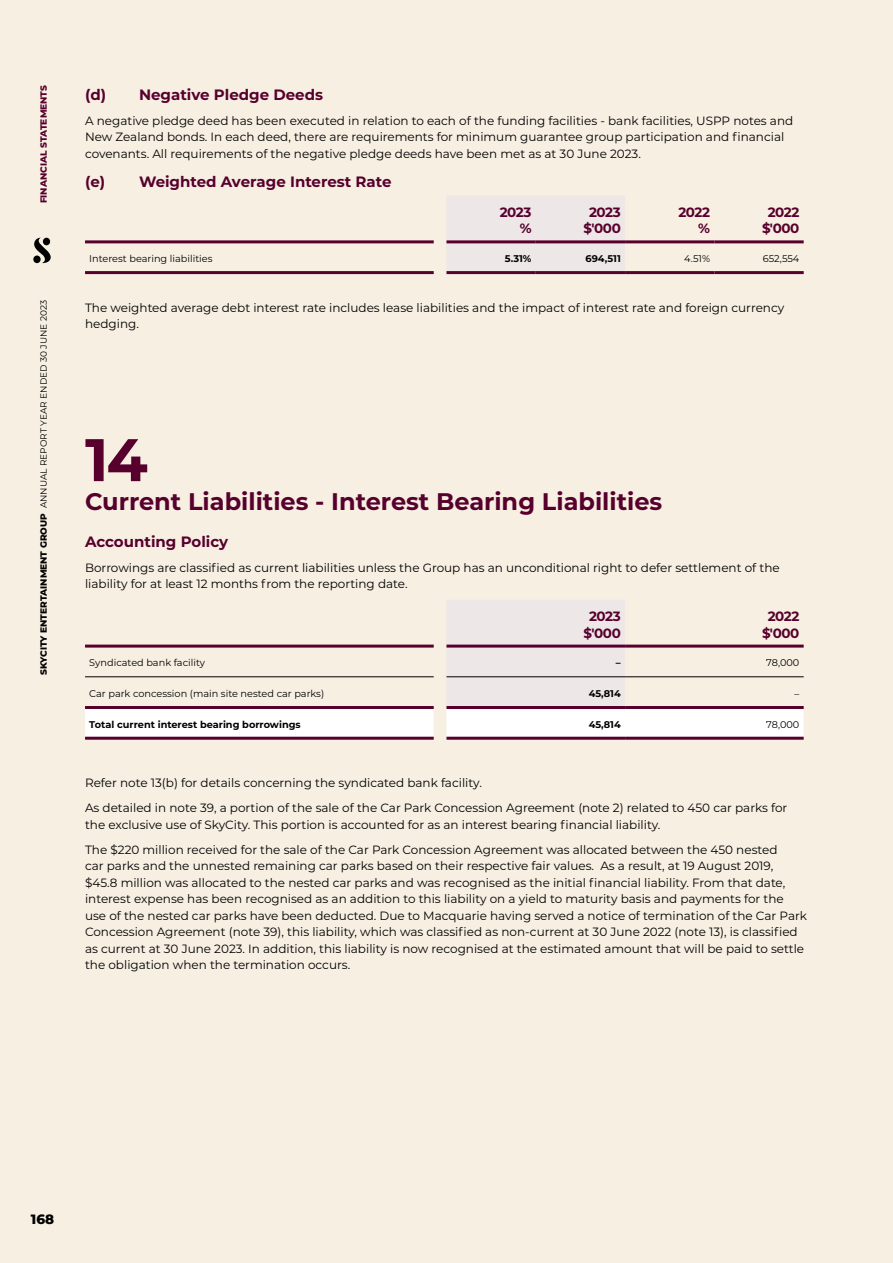
<style>
.page{position:relative;width:893px;height:1263px;background:#f6efe2}
.page>*{position:absolute;margin:0;border:0;box-sizing:border-box;transform-origin:0 0}
.t1{font:700 60px "Montserrat";color:#58002d}
.t2{font:700 24px "Montserrat";color:#58002d}
.t3{font:700 15px "Montserrat";color:#58002d}
.t4{font:700 13.5px/16.2px "Montserrat";letter-spacing:-.03em;color:#58002d;text-align:center}
.t5{font:800 13.5px "Montserrat";color:#000}
.t6{font:12px/16.5px "Montserrat";color:#000}
.t7{font:9.75px "Montserrat";color:#000}
.t8{font:700 9.75px "Montserrat";color:#000}
.t9{font:9px "Montserrat";color:#000}
.t10{font:800 9px "Montserrat";color:#58002d}
.s1{font-weight:800}
</style>
<div class="page">
<svg style="left:446px;top:243px;width:179px;height:1px"></svg>
<hr style="left:85px;top:240px;width:349px;height:3px;background:#58002d">
<hr style="left:85px;top:271px;width:349px;height:3px;background:#58002d">
<hr style="left:446px;top:240px;width:90px;height:3px;background:#58002d">
<hr style="left:536px;top:240px;width:89px;height:3px;background:#58002d">
<hr style="left:625px;top:240px;width:89px;height:3px;background:#58002d">
<hr style="left:714px;top:240px;width:90px;height:3px;background:#58002d">
<hr style="left:446px;top:271px;width:90px;height:3px;background:#58002d">
<hr style="left:536px;top:271px;width:89px;height:3px;background:#58002d">
<hr style="left:625px;top:271px;width:89px;height:3px;background:#58002d">
<hr style="left:714px;top:271px;width:90px;height:3px;background:#58002d">
<svg style="left:85px;top:644px;width:719px;height:93px"></svg>
<hr style="left:85px;top:645px;width:349px;height:3px;background:#58002d">
<hr style="left:446px;top:645px;width:179px;height:3px;background:#58002d">
<hr style="left:625px;top:645px;width:179px;height:3px;background:#58002d">
<hr style="left:85px;top:706px;width:349px;height:3px;background:#58002d">
<hr style="left:85px;top:737px;width:349px;height:3px;background:#58002d">
<hr style="left:446px;top:706px;width:179px;height:3px;background:#58002d">
<hr style="left:625px;top:706px;width:179px;height:3px;background:#58002d">
<hr style="left:446px;top:737px;width:179px;height:3px;background:#58002d">
<hr style="left:625px;top:737px;width:179px;height:3px;background:#58002d">
<hr style="left:85px;top:676px;width:349px;height:1px;background:#000">
<hr style="left:446px;top:676px;width:179px;height:1px;background:#000">
<hr style="left:625px;top:676px;width:179px;height:1px;background:#000">
<svg style="left:34px;top:238px;width:17px;height:25px"></svg>
<p class="t10" style="left:37px;top:203px;width:120px;rotate:-90deg">FINANCIAL STATEMENTS</p>
<p class="t9" style="left:38px;top:675px;width:376px;rotate:-90deg"><span class="s1">SKYCITY ENTERTAINMENT GROUP</span> ANNUAL REPORT YEAR ENDED 30 JUNE 2023</p>
<p class="t3" style="left:85px;top:83px;width:240px">(d) Negative Pledge Deeds</p>
<p class="t6" style="left:85px;top:112px;width:710px">A negative pledge deed has been executed in relation to each of the funding facilities - bank facilities, USPP notes and<br>New Zealand bonds. In each deed, there are requirements for minimum guarantee group participation and financial covenants. All requirements of the negative pledge deeds have been met as at 30 June 2023.</p>
<p class="t3" style="left:85px;top:171px;width:308px">(e) Weighted Average Interest Rate</p>
<p class="t4" style="left:500px;top:204px;width:33px;text-align:right">2023 %</p>
<p class="t4" style="left:584px;top:204px;width:39px">2023 $'000</p>
<p class="t4" style="left:678px;top:204px;width:33px;text-align:right">2022 %</p>
<p class="t4" style="left:762px;top:204px;width:39px">2022 $'000</p>
<p class="t7" style="left:89px;top:252px;width:125px">Interest bearing liabilities</p>
<p class="t8" style="left:505px;top:251px;width:28px">5.31%</p>
<p class="t8" style="left:585px;top:251px;width:37px">694,511</p>
<p class="t7" style="left:684px;top:252px;width:27px">4.51%</p>
<p class="t7" style="left:763px;top:252px;width:38px">652,554</p>
<p class="t6" style="left:85px;top:299px;width:701px">The weighted average debt interest rate includes lease liabilities and the impact of interest rate and foreign currency hedging.</p>
<h1 class="t1" style="left:85px;top:417px;width:64px">14</h1>
<h2 class="t2" style="left:85px;top:484px;width:579px">Current Liabilities - Interest Bearing Liabilities</h2>
<p class="t3" style="left:85px;top:530px;width:145px">Accounting Policy</p>
<p class="t6" style="left:85px;top:559px;width:696px">Borrowings are classified as current liabilities unless the Group has an unconditional right to defer settlement of the liability for at least 12 months from the reporting date.</p>
<p class="t4" style="left:584px;top:608px;width:39px">2023 $'000</p>
<p class="t4" style="left:762px;top:608px;width:39px">2022 $'000</p>
<p class="t7" style="left:89px;top:656px;width:117px">Syndicated bank facility</p>
<p class="t8" style="left:616px;top:656px;width:6px">–</p>
<p class="t7" style="left:766px;top:656px;width:35px">78,000</p>
<p class="t7" style="left:89px;top:687px;width:236px">Car park concession (main site nested car parks)</p>
<p class="t8" style="left:589px;top:686px;width:34px">45,814</p>
<p class="t7" style="left:794px;top:687px;width:6px">–</p>
<p class="t8" style="left:89px;top:717px;width:213px">Total current interest bearing borrowings</p>
<p class="t8" style="left:589px;top:717px;width:34px">45,814</p>
<p class="t7" style="left:766px;top:717px;width:35px">78,000</p>
<p class="t6" style="left:85px;top:770px;width:704px;line-height:25px">Refer note 13(b) for details concerning the syndicated bank facility.<br>As detailed in note 39, a portion of the sale of the Car Park Concession Agreement (note 2) related to 450 car parks for</p>
<p class="t6" style="left:85px;top:812px;width:694px;line-height:25px">the exclusive use of SkyCity. This portion is accounted for as an interest bearing financial liability.<br>The $220 million received for the sale of the Car Park Concession Agreement was allocated between the 450 nested</p>
<p class="t6" style="left:85px;top:857px;width:723px">car parks and the unnested remaining car parks based on their respective fair values. As a result, at 19 August 2019, $45.8 million was allocated to the nested car parks and was recognised as the initial financial liability. From that date, interest expense has been recognised as an addition to this liability on a yield to maturity basis and payments for the use of the nested car parks have been deducted. Due to Macquarie having served a notice of termination of the Car Park Concession Agreement (note 39), this liability, which was classified as non‑current at 30 June 2022 (note 13), is classified as current at 30 June 2023. In addition, this liability is now recognised at the estimated amount that will be paid to settle the obligation when the termination occurs.</p>
<p class="t5" style="left:31px;top:1209px;width:25px">168</p>
</div>
